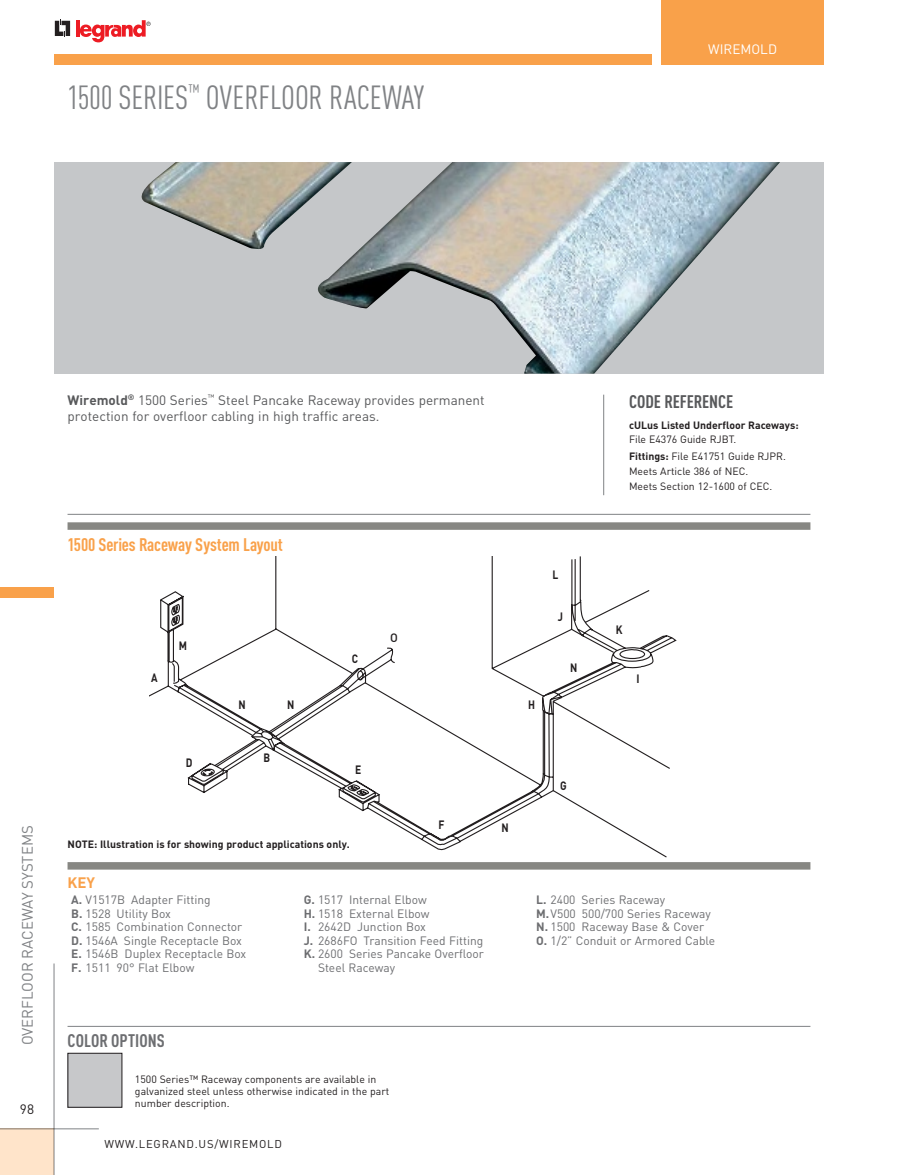
<style>
.page{position:relative;width:905px;height:1175px;background:#fff}
.page>*{position:absolute;margin:0;border:0;box-sizing:border-box;transform-origin:0 0}
.t1{font:condensed 33px "DIN Pro";letter-spacing:-.005em;color:#808285}
.t2{font:700 condensed 18px "DIN Pro";letter-spacing:-.01em;color:#f9a14a}
.t3{font:700 condensed 18px "DIN Pro";letter-spacing:-.005em;color:#58595b}
.t4{font:700 condensed 18px "DIN Pro";color:#6d6e71}
.t5{font:15px "DIN Pro";color:#808285}
.t6{font:700 15px "DIN Pro";color:#f9a14a}
.t7{font:13.5px/16.5px "DIN Pro";color:#58595b}
.t8{font:13.5px "DIN Pro";color:#fff}
.t9{font:13.5px "DIN Pro";color:#231f20}
.t10{font:12px/13.5px "DIN Pro";color:#6d6e71}
.t11{font:700 12px "DIN Pro";color:#231f20;scale:.85 1}
.t12{font:500 12px "DIN Pro";color:#231f20}
.t13{font:11.25px "DIN Pro";letter-spacing:.07em;color:#231f20}
.t14{font:10.5px/12px "DIN Pro";color:#231f20}
.t15{font:700 10.5px "DIN Pro";color:#231f20}
.s1{font-weight:700}
</style>
<div class="page">
<svg style="left:149px;top:556px;width:527px;height:301px"></svg>
<hr style="left:68px;top:514px;width:742px;height:1px;background:#808285">
<div style="left:54px;top:162px;width:770px;height:212px;background:#c5c7c9"></div>
<img style="left:141px;top:162px;width:639px;height:212px">
<hr style="left:603px;top:394px;width:1px;height:101px;background:#808285">
<div style="left:68px;top:522px;width:742px;height:8px;background:#878783"></div>
<hr style="left:68px;top:1026px;width:742px;height:1px;background:#808285">
<div style="left:68px;top:1053px;width:54px;height:54px;background:#c7c8ca"></div>
<div style="left:68px;top:862px;width:742px;height:7px;background:#878783"></div>
<div style="left:0;top:587px;width:54px;height:11px;background:#f9a14a"></div>
<hr style="left:76px;top:20px;width:3px;height:17px;background:#ed1c24">
<svg style="left:80px;top:20px;width:71px;height:22px"></svg>
<svg style="left:55px;top:20px;width:15px;height:17px"></svg>
<div style="left:661px;top:0;width:163px;height:65px;background:#f9a14a"></div>
<div style="left:54px;top:54px;width:597px;height:11px;background:#f9a14a"></div>
<div style="left:0;top:1128px;width:54px;height:46px;background:#ffe4ca"></div>
<hr style="left:0;top:1128px;width:99px;height:1px;background:#808285">
<hr style="left:54px;top:963px;width:1px;height:211px;background:#808285">
<h1 class="t1" style="left:68px;top:78px;width:358px">1500 SERIES<sup>™</sup> OVERFLOOR RACEWAY</h1>
<p class="t8" style="left:708px;top:40px;width:70px">WIREMOLD</p>
<p class="t5" style="left:17px;top:1045px;width:221px;rotate:-90deg">OVERFLOOR RACEWAY SYSTEMS</p>
<p class="t9" style="left:20px;top:1099px;width:16px">98</p>
<p class="t7" style="left:68px;top:391px;width:418px"><span class="s1">Wiremold</span><sup>®</sup> 1500 Series<sup>™</sup> Steel Pancake Raceway provides permanent protection for overfloor cabling in high traffic areas.</p>
<h2 class="t2" style="left:68px;top:534px;width:217px">1500 Series Raceway System Layout</h2>
<p class="t11" style="left:151px;top:670px;width:9px">A</p>
<p class="t11" style="left:179px;top:637px;width:11px">M</p>
<p class="t11" style="left:186px;top:754px;width:9px">D</p>
<p class="t11" style="left:238px;top:696px;width:10px">N</p>
<p class="t11" style="left:264px;top:750px;width:9px">B</p>
<p class="t11" style="left:287px;top:696px;width:10px">N</p>
<p class="t11" style="left:351px;top:650px;width:9px">C</p>
<p class="t12" style="left:390px;top:629px;width:9px">O</p>
<p class="t11" style="left:355px;top:761px;width:9px">E</p>
<p class="t15" style="left:68px;top:836px;width:284px">NOTE: Illustration is for showing product applications only.</p>
<p class="t11" style="left:438px;top:816px;width:9px">F</p>
<p class="t6" style="left:68px;top:872px;width:29px">KEY</p>
<p class="t10" style="left:71px;top:892px;width:176px"><span class="s1">A.</span> V1517B Adapter Fitting<br><span class="s1">B.</span> 1528 utility Box<br><span class="s1">C.</span> 1585 Combination Connector<br><span class="s1">D.</span> 1546A Single Receptacle Box<br><span class="s1">E.</span> 1546B Duplex Receptacle Box<br><span class="s1">F.</span> 1511 90° Flat Elbow</p>
<p class="t10" style="left:304px;top:892px;width:125px"><span class="s1">G.</span> 1517 Internal Elbow</p>
<p class="t10" style="left:304px;top:906px;width:127px"><span class="s1">H.</span> 1518 External Elbow</p>
<p class="t10" style="left:304px;top:919px;width:124px"><span class="s1">I.</span> 2642D Junction Box</p>
<p class="t10" style="left:304px;top:933px;width:181px"><span class="s1">J.</span> 2686FO Transition Feed Fitting</p>
<p class="t10" style="left:304px;top:946px;width:182px"><span class="s1">K.</span> 2600 Series Pancake Overfloor</p>
<p class="t10" style="left:318px;top:960px;width:79px">Steel Raceway</p>
<p class="t11" style="left:501px;top:819px;width:10px">N</p>
<p class="t11" style="left:528px;top:696px;width:10px">H</p>
<p class="t11" style="left:552px;top:566px;width:8px">L</p>
<p class="t11" style="left:558px;top:609px;width:8px">J</p>
<p class="t11" style="left:570px;top:660px;width:10px">N</p>
<p class="t11" style="left:560px;top:777px;width:9px">G</p>
<h2 class="t3" style="left:629px;top:391px;width:106px">CODE REFERENCE</h2>
<p class="t15" style="left:629px;top:418px;width:171px">cULus Listed Underfloor Raceways:</p>
<p class="t14" style="left:629px;top:430px;width:158px;line-height:16.6px">File E4376 Guide RJBT.<br><span class="s1">Fittings:</span> File E41751 Guide RJPR.</p>
<p class="t14" style="left:629px;top:463px;width:145px;line-height:15px">Meets Article 386 of NEC.<br>Meets Section 12-1600 of CEC.</p>
<p class="t11" style="left:616px;top:621px;width:9px">K</p>
<p class="t11" style="left:636px;top:671px;width:5px">I</p>
<p class="t10" style="left:536px;top:892px;width:180px"><span class="s1">L.</span> 2400 Series Raceway<br><span class="s1">M.</span>V500 500/700 Series Raceway<br><span class="s1">N.</span> 1500 Raceway Base &amp; Cover<br><span class="s1">O.</span> 1/2” Conduit or Armored Cable</p>
<h2 class="t4" style="left:68px;top:1029px;width:98px">COLOR OPTIONS</h2>
<p class="t14" style="left:135px;top:1072px;width:256px">1500 Series™ Raceway components are available in galvanized steel unless otherwise indicated in the part number description.</p>
<p class="t13" style="left:104px;top:1135px;width:179px">www.LEGRAND.us/WIREMOLD</p>
</div>
